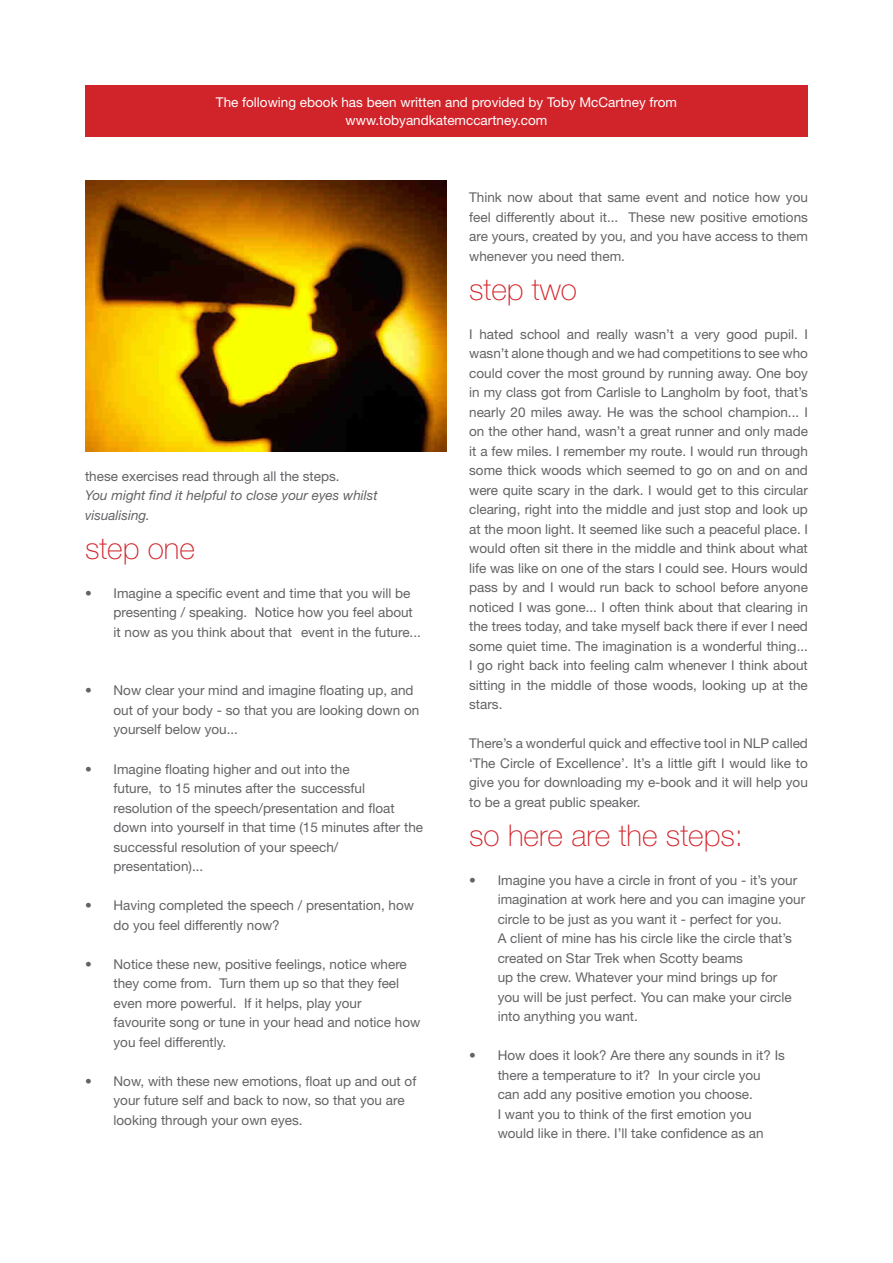
<style>
.page{position:relative;width:893px;height:1263px;background:#fff}
.page>*{position:absolute;margin:0;border:0;box-sizing:border-box;transform-origin:0 0}
.t1{font:100 30px "Helvetica Neue LT Std";color:#d1232a}
.t2{font:13.5px/19.5px "Helvetica Neue LT Std";color:#636366}
.t3{font:13.5px "Helvetica Neue LT Std";color:#fff}
.t4{font:italic 13.5px/19.5px "Helvetica Neue LT Std";color:#636366}
</style>
<div class="page">
<div style="left:85px;top:85px;width:723px;height:52px;background:#d1232a"></div>
<img style="left:85px;top:180px;width:361px;height:271px">
<p class="t3" style="left:216px;top:94px;width:463px">The following ebook has been written and provided by Toby McCartney from</p>
<p class="t3" style="left:346px;top:112px;width:203px">www.tobyandkatemccartney.com</p>
<p class="t2" style="left:85px;top:466px;width:256px">these exercises read through all the steps.</p>
<p class="t4" style="left:85px;top:486px;width:294px">You might find it helpful to close your eyes whilst visualising.</p>
<p class="t1" style="left:85px;top:531px;width:112px">step one</p>
<p class="t2" style="left:114px;top:583px;width:309px;text-indent:-28px">• Imagine a specific event and time that you will be presenting / speaking. Notice how you feel about it now as you think about that event in the future...</p>
<p class="t2" style="left:114px;top:681px;width:307px;text-indent:-28px">• Now clear your mind and imagine floating up, and out of your body - so that you are looking down on yourself below you...</p>
<p class="t2" style="left:114px;top:759px;width:253px;text-indent:-28px">• Imagine floating higher and out into the future, to 15 minutes after the successful</p>
<p class="t2" style="left:114px;top:798px;width:283px">resolution of the speech/presentation and float</p>
<p class="t2" style="left:114px;top:817px;width:311px">down into yourself in that time (15 minutes after the</p>
<p class="t2" style="left:114px;top:837px;width:226px">successful resolution of your speech/ presentation)...</p>
<p class="t2" style="left:114px;top:895px;width:302px;text-indent:-28px">• Having completed the speech / presentation, how do you feel differently now?</p>
<p class="t2" style="left:114px;top:954px;width:308px;text-indent:-28px">• Notice these new, positive feelings, notice where they come from. Turn them up so that they feel even more powerful. If it helps, play your<br>favourite song or tune in your head and notice how you feel differently.</p>
<p class="t2" style="left:114px;top:1071px;width:304px;text-indent:-28px">• Now, with these new emotions, float up and out of your future self and back to now, so that you are looking through your own eyes.</p>
<p class="t2" style="left:469px;top:187px;width:340px;text-align:justify">Think now about that same event and notice how you feel differently about it... These new positive emotions are yours, created by you, and you have access to them whenever you need them.</p>
<p class="t1" style="left:469px;top:272px;width:109px">step two</p>
<p class="t2" style="left:469px;top:324px;width:340px;text-align:justify">I hated school and really wasn’t a very good pupil. I wasn’t alone though and we had competitions to see who could cover the most ground by running away. One boy in my class got from Carlisle to Langholm by foot, that’s nearly 20 miles away. He was the school champion... I on the other hand, wasn’t a great runner and only made it a few miles. I remember my route. I would run through some thick woods which seemed to go on and on and were quite scary in the dark. I would get to this circular clearing, right into the middle and just stop and look up at the moon light. It seemed like such a peaceful place. I would often sit there in the middle and think about what life was like on one of the stars I could see. Hours would pass by and I would run back to school before anyone noticed I was gone... I often think about that clearing in the trees today, and take myself back there if ever I need some quiet time. The imagination is a wonderful thing...<br>I go right back into feeling calm whenever I think about sitting in the middle of those woods, looking up at the stars.</p>
<p class="t2" style="left:469px;top:733px;width:340px;text-align:justify">There’s a wonderful quick and effective tool in NLP called ‘The Circle of Excellence’. It’s a little gift I would like to give you for downloading my e-book and it will help you to be a great public speaker.</p>
<p class="t1" style="left:469px;top:818px;width:275px">so here are the steps:</p>
<p class="t2" style="left:498px;top:870px;width:309px;text-indent:-28px">• Imagine you have a circle in front of you - it’s your imagination at work here and you can imagine your circle to be just as you want it - perfect for you.<br>A client of mine has his circle like the circle that’s created on Star Trek when Scotty beams<br>up the crew. Whatever your mind brings up for<br>you will be just perfect. You can make your circle into anything you want.</p>
<p class="t2" style="left:469px;top:1045px;width:317px;text-align:center">• How does it look? Are there any sounds in it? Is there a temperature to it? In your circle you<br>can add any positive emotion you choose.<br>I want you to think of the first emotion you<br>would like in there. I’ll take confidence as an</p>
</div>
